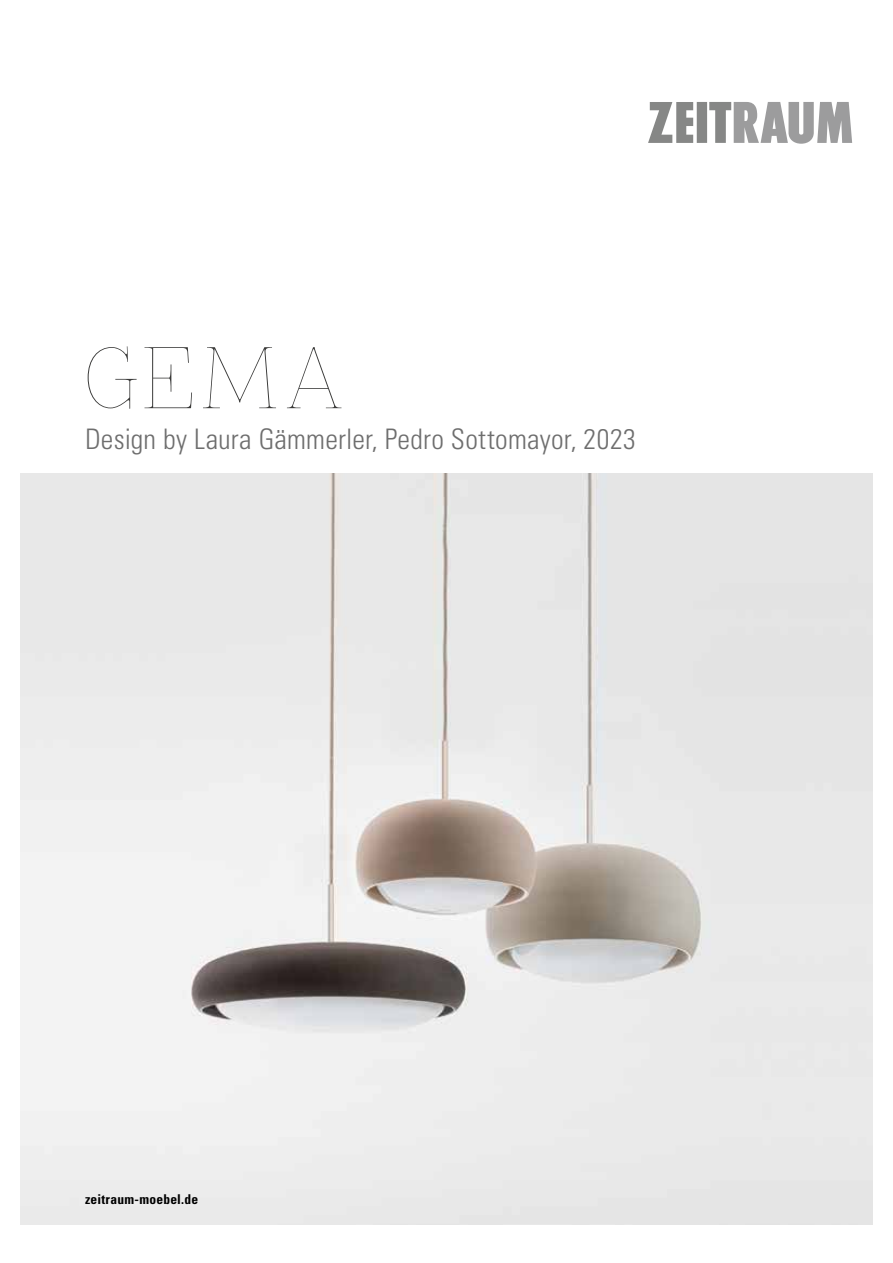
<style>
.page{position:relative;width:893px;height:1263px;background:#fff}
.page>*{position:absolute;margin:0;border:0;box-sizing:border-box;transform-origin:0 0}
.t1{font:80.25px "Znikomit";color:#3a3a39}
.t2{font:300 condensed 28.35px "Univers LT Std";letter-spacing:.01em;color:#6e6e6e}
.t3{font:700 condensed 13.5px "Univers LT Std";letter-spacing:.015em;color:#000}
</style>
<div class="page">
<svg style="left:709px;top:102px;width:143px;height:42px"></svg>
<div style="left:697px;top:102px;width:10px;height:41px;background:#868786"></div>
<svg style="left:648px;top:102px;width:45px;height:41px"></svg>
<img style="left:20px;top:473px;width:853px;height:752px">
<h1 class="t1" style="left:85px;top:328px;width:259px">GEMA</h1>
<p class="t2" style="left:85px;top:422px;width:552px">Design by Laura Gämmerler, Pedro Sottomayor, 2023</p>
<p class="t3" style="left:85px;top:1191px;width:115px">zeitraum-moebel.de</p>
</div>
